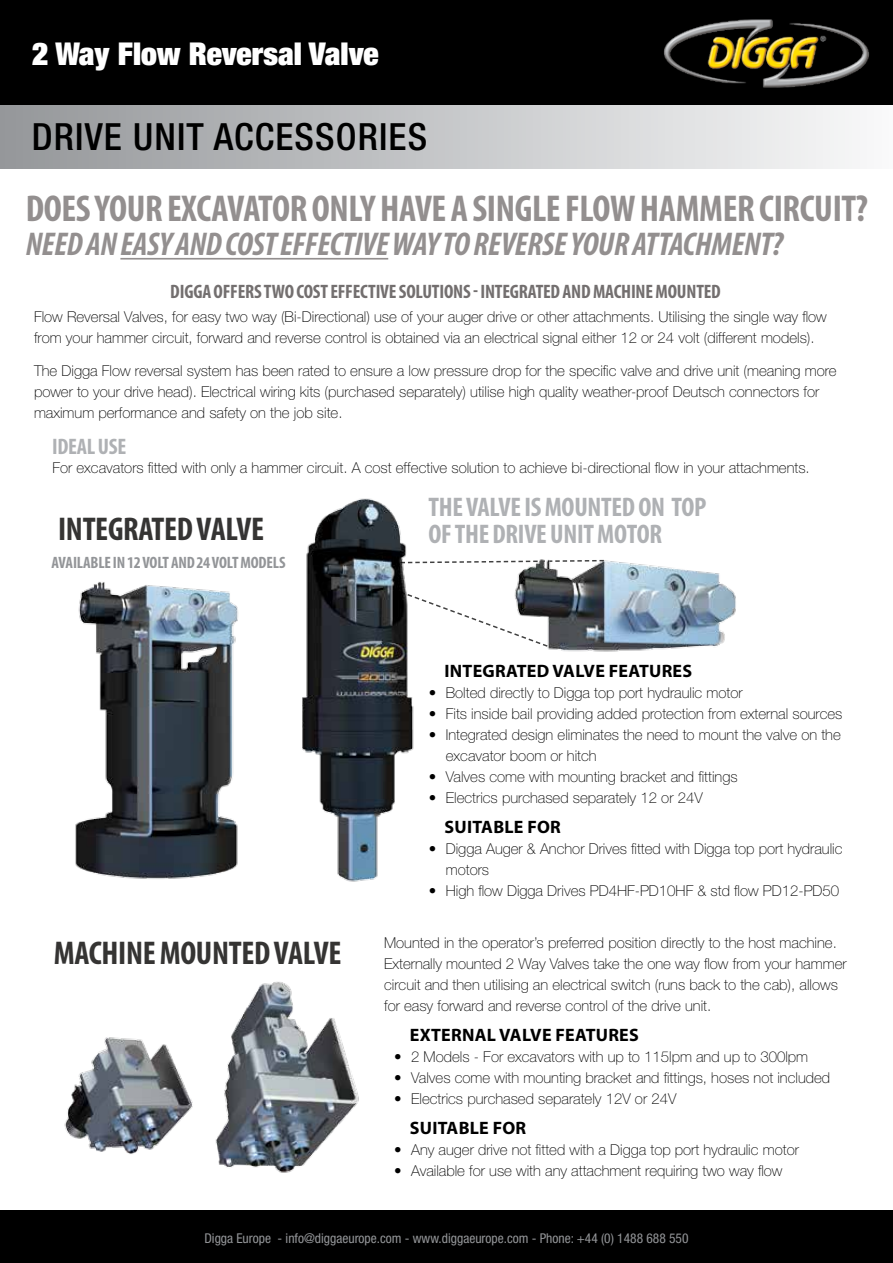
<style>
.page{position:relative;width:893px;height:1263px;background:#fff}
.page>*{position:absolute;margin:0;border:0;box-sizing:border-box;transform-origin:0 0}
.t1{font:700 condensed 37.5px "Myriad Pro";letter-spacing:-.01em;color:#938f8f}
.t2{font:500 condensed 37.5px "Helvetica Neue LT Std";letter-spacing:.03em;color:#000}
.t3{font:italic 700 condensed 33px "Myriad Pro";letter-spacing:-.01em;color:#938f8f}
.t4{font:700 condensed 33px "Myriad Pro";letter-spacing:-.01em;color:#353433}
.t5{font:900 condensed 31.5px "Helvetica Neue LT Std";color:#fff}
.t6{font:700 condensed 27px/27px "Myriad Pro";letter-spacing:-.01em;color:#afb1b4}
.t7{font:700 condensed 22.5px "Myriad Pro";letter-spacing:-.01em;color:#afb1b4}
.t8{font:700 condensed 19.5px "Myriad Pro";letter-spacing:-.01em;color:#736f6f}
.t9{font:700 18px "Myriad Pro";letter-spacing:.015em;color:#000}
.t10{font:700 condensed 16.5px "Myriad Pro";letter-spacing:-.01em;color:#939598}
.t11{font:100 15px/21px "Helvetica Neue LT Std";color:#000}
.t12{font:condensed 13.5px "Helvetica Neue LT Std";color:#939598}
</style>
<div class="page">
<div style="left:0;top:0;width:893px;height:105px;background:#000"></div>
<div style="left:0;top:1210px;width:893px;height:53px;background:#000"></div>
<img style="left:664px;top:19px;width:205px;height:69px">
<div style="left:0;top:106px;width:893px;height:63px;background:linear-gradient(to right,#94979a,#f9f9fa)"></div>
<hr style="left:120px;top:258px;width:268px;height:2px;background:#938f8f">
<img style="left:75px;top:582px;width:163px;height:297px">
<img style="left:64px;top:981px;width:295px;height:192px">
<img style="left:302px;top:498px;width:112px;height:384px">
<svg style="left:399px;top:590px;width:110px;height:58px"></svg>
<svg style="left:399px;top:559px;width:110px;height:5px"></svg>
<img style="left:509px;top:559px;width:227px;height:93px">
<h3 class="t5" style="left:32px;top:34px;width:348px">2 Way Flow Reversal Valve</h3>
<h1 class="t2" style="left:32px;top:114px;width:397px">DRIVE UNIT ACCESSORIES</h1>
<h1 class="t1" style="left:26px;top:185px;width:844px">DOES YOUR EXCAVATOR ONLY HAVE A SINGLE FLOW HAMMER CIRCUIT?</h1>
<h2 class="t3" style="left:26px;top:224px;width:759px">NEED AN EASY AND COST EFFECTIVE WAY TO REVERSE YOUR ATTACHMENT?</h2>
<h3 class="t8" style="left:170px;top:279px;width:552px">DIGGA OFFERS TWO COST EFFECTIVE SOLUTIONS - INTEGRATED AND MACHINE MOUNTED</h3>
<p class="t11" style="left:34px;top:306px;width:794px">Flow Reversal Valves, for easy two way (Bi-Directional) use of your auger drive or other attachments. Utilising the single way flow from your hammer circuit, forward and reverse control is obtained via an electrical signal either 12 or 24 volt (different models).</p>
<p class="t11" style="left:34px;top:360px;width:804px">The Digga Flow reversal system has been rated to ensure a low pressure drop for the specific valve and drive unit (meaning more power to your drive head). Electrical wiring kits (purchased separately) utilise high quality weather-proof Deutsch connectors for maximum performance and safety on the job site.</p>
<h3 class="t7" style="left:52px;top:433px;width:76px">IDEAL USE</h3>
<p class="t11" style="left:52px;top:458px;width:759px">For excavators fitted with only a hammer circuit. A cost effective solution to achieve bi-directional flow in your attachments.</p>
<h2 class="t4" style="left:58px;top:508px;width:207px">INTEGRATED VALVE</h2>
<p class="t10" style="left:52px;top:552px;width:235px">AVAILABLE IN 12 VOLT AND 24 VOLT MODELS</p>
<h2 class="t4" style="left:54px;top:932px;width:289px">MACHINE MOUNTED VALVE</h2>
<h3 class="t6" style="left:428px;top:493px;width:280px">THE VALVE IS MOUNTED ON TOP<br>OF THE DRIVE UNIT MOTOR</h3>
<p class="t9" style="left:444px;top:659px;width:249px">INTEGRATED VALVE FEATURES</p>
<p class="t11" style="left:429px;top:682px;width:315px">• Bolted directly to Digga top port hydraulic motor</p>
<p class="t11" style="left:429px;top:703px;width:415px">• Fits inside bail providing added protection from external sources</p>
<p class="t11" style="left:446px;top:724px;width:397px;text-indent:-17px">• Integrated design eliminates the need to mount the valve on the excavator boom or hitch</p>
<p class="t11" style="left:429px;top:766px;width:310px">• Valves come with mounting bracket and fittings</p>
<p class="t11" style="left:429px;top:787px;width:275px">• Electrics purchased separately 12 or 24V</p>
<p class="t9" style="left:444px;top:815px;width:118px">SUITABLE FOR</p>
<p class="t11" style="left:446px;top:838px;width:398px;text-indent:-17px">• Digga Auger &amp; Anchor Drives fitted with Digga top port hydraulic motors</p>
<p class="t11" style="left:429px;top:880px;width:412px">• High flow Digga Drives PD4HF-PD10HF &amp; std flow PD12-PD50</p>
<p class="t11" style="left:384px;top:932px;width:464px">Mounted in the operator’s preferred position directly to the host machine.<br>Externally mounted 2 Way Valves take the one way flow from your hammer circuit and then utilising an electrical switch (runs back to the cab), allows for easy forward and reverse control of the drive unit.</p>
<p class="t9" style="left:410px;top:1023px;width:231px">EXTERNAL VALVE FEATURES</p>
<p class="t11" style="left:394px;top:1046px;width:416px">• 2 Models - For excavators with up to 115lpm and up to 300lpm</p>
<p class="t11" style="left:394px;top:1067px;width:438px">• Valves come with mounting bracket and fittings, hoses not included</p>
<p class="t11" style="left:394px;top:1088px;width:284px">• Electrics purchased separately 12V or 24V</p>
<p class="t9" style="left:410px;top:1116px;width:118px">SUITABLE FOR</p>
<p class="t11" style="left:394px;top:1139px;width:406px">• Any auger drive not fitted with a Digga top port hydraulic motor</p>
<p class="t11" style="left:394px;top:1160px;width:390px">• Available for use with any attachment requiring two way flow</p>
<p class="t12" style="left:204px;top:1231px;width:486px">Digga Europe - info@diggaeurope.com - www.diggaeurope.com - Phone: +44 (0) 1488 688 550</p>
</div>
